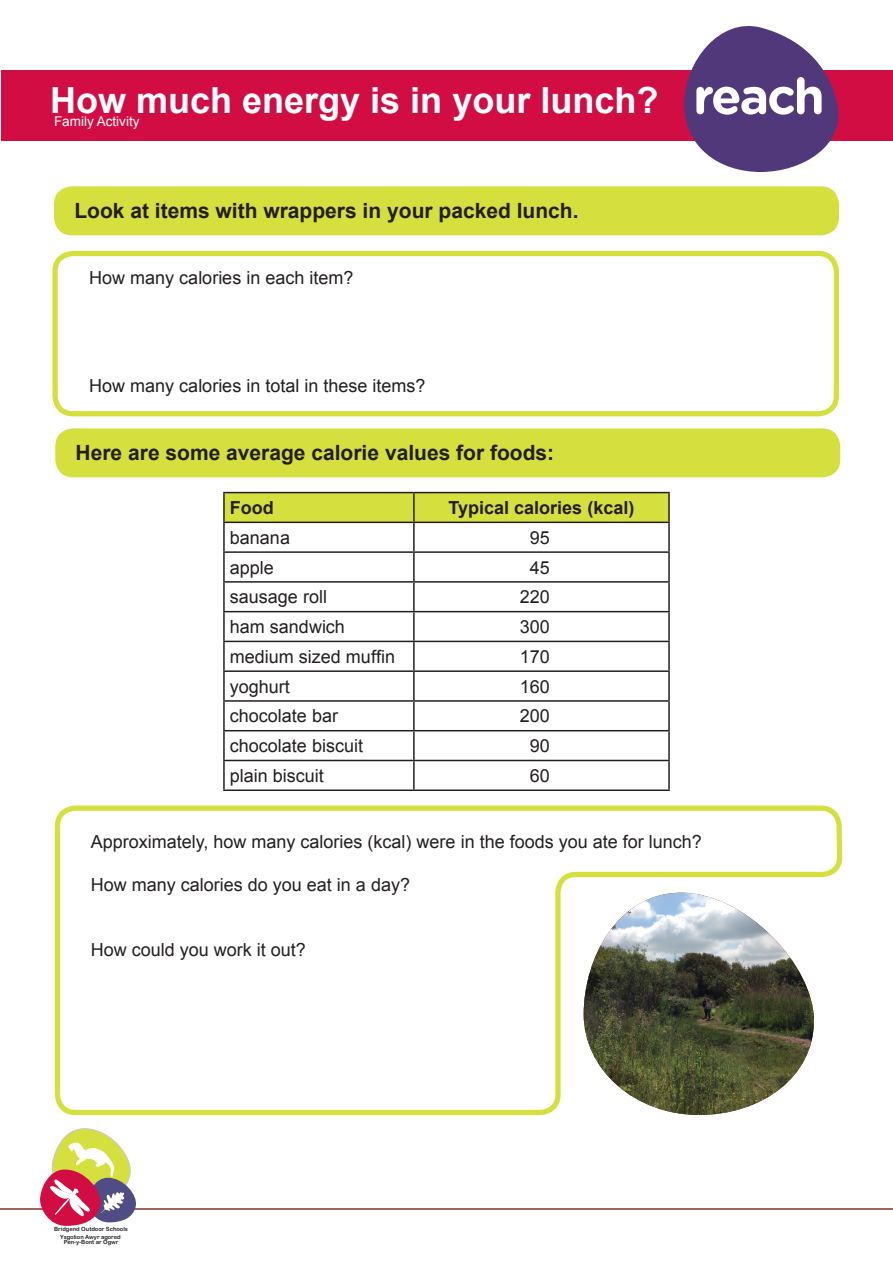
<style>
.page{position:relative;width:893px;height:1263px;background:#fff}
.page>*{position:absolute;margin:0;border:0;box-sizing:border-box;transform-origin:0 0}
.t1{font:700 36px "Arial";color:#fff}
.t2{font:700 21px "Arial";color:#231f20}
.t3{font:18px "Arial";color:#231f20}
.t4{font:700 18px "Arial";color:#231f20}
.t5{font:13.5px "Arial";color:#fff}
.t6{font:5.7px/7.8px "Arial Rounded MT Bold";color:#231f20;text-align:center}
</style>
<div class="page">
<div style="left:1px;top:70px;width:891px;height:71px;background:#d20d44"></div>
<svg style="left:684px;top:26px;width:154px;height:146px"></svg>
<hr style="left:0;top:1208px;width:893px;height:2px;background:#7c351e">
<svg style="left:40px;top:1129px;width:96px;height:97px"></svg>
<svg style="left:54px;top:805px;width:789px;height:311px"></svg>
<div style="left:52px;top:251px;width:787px;height:165px;border:5px solid #d5df3e;border-radius:18px"></div>
<div style="left:54px;top:186px;width:785px;height:49px;background:#d5df3e;border-radius:18px"></div>
<img style="left:584px;top:893px;width:230px;height:222px">
<div style="left:55px;top:428px;width:785px;height:49px;background:#d5df3e;border-radius:18px"></div>
<div style="left:225px;top:493px;width:443px;height:29px;background:#d5df3e"></div>
<hr style="left:223px;top:492px;width:191px;height:1px;background:#231f20">
<hr style="left:223px;top:493px;width:2px;height:29px;background:#231f20">
<hr style="left:414px;top:492px;width:256px;height:1px;background:#231f20">
<hr style="left:413px;top:493px;width:2px;height:29px;background:#231f20">
<hr style="left:668px;top:493px;width:2px;height:29px;background:#231f20">
<hr style="left:223px;top:522px;width:191px;height:1px;background:#231f20">
<hr style="left:223px;top:523px;width:2px;height:28px;background:#231f20">
<hr style="left:414px;top:522px;width:256px;height:1px;background:#231f20">
<hr style="left:413px;top:523px;width:2px;height:28px;background:#231f20">
<hr style="left:668px;top:523px;width:2px;height:28px;background:#231f20">
<hr style="left:223px;top:551px;width:191px;height:2px;background:#231f20">
<hr style="left:223px;top:553px;width:2px;height:28px;background:#231f20">
<hr style="left:414px;top:551px;width:256px;height:2px;background:#231f20">
<hr style="left:413px;top:553px;width:2px;height:28px;background:#231f20">
<hr style="left:668px;top:553px;width:2px;height:28px;background:#231f20">
<hr style="left:223px;top:581px;width:191px;height:2px;background:#231f20">
<hr style="left:223px;top:583px;width:2px;height:28px;background:#231f20">
<hr style="left:414px;top:581px;width:256px;height:2px;background:#231f20">
<hr style="left:413px;top:583px;width:2px;height:28px;background:#231f20">
<hr style="left:668px;top:583px;width:2px;height:28px;background:#231f20">
<hr style="left:223px;top:611px;width:191px;height:1px;background:#231f20">
<hr style="left:223px;top:612px;width:2px;height:29px;background:#231f20">
<hr style="left:414px;top:611px;width:256px;height:1px;background:#231f20">
<hr style="left:413px;top:612px;width:2px;height:29px;background:#231f20">
<hr style="left:668px;top:612px;width:2px;height:29px;background:#231f20">
<hr style="left:223px;top:641px;width:191px;height:1px;background:#231f20">
<hr style="left:223px;top:642px;width:2px;height:28px;background:#231f20">
<hr style="left:414px;top:641px;width:256px;height:1px;background:#231f20">
<hr style="left:413px;top:642px;width:2px;height:28px;background:#231f20">
<hr style="left:668px;top:642px;width:2px;height:28px;background:#231f20">
<hr style="left:223px;top:670px;width:191px;height:2px;background:#231f20">
<hr style="left:223px;top:672px;width:2px;height:28px;background:#231f20">
<hr style="left:414px;top:670px;width:256px;height:2px;background:#231f20">
<hr style="left:413px;top:672px;width:2px;height:28px;background:#231f20">
<hr style="left:668px;top:672px;width:2px;height:28px;background:#231f20">
<hr style="left:223px;top:700px;width:191px;height:2px;background:#231f20">
<hr style="left:223px;top:702px;width:2px;height:28px;background:#231f20">
<hr style="left:414px;top:700px;width:256px;height:2px;background:#231f20">
<hr style="left:413px;top:702px;width:2px;height:28px;background:#231f20">
<hr style="left:668px;top:702px;width:2px;height:28px;background:#231f20">
<hr style="left:223px;top:730px;width:191px;height:1px;background:#231f20">
<hr style="left:223px;top:731px;width:2px;height:29px;background:#231f20">
<hr style="left:414px;top:730px;width:256px;height:1px;background:#231f20">
<hr style="left:413px;top:731px;width:2px;height:29px;background:#231f20">
<hr style="left:668px;top:731px;width:2px;height:29px;background:#231f20">
<hr style="left:223px;top:760px;width:191px;height:1px;background:#231f20">
<hr style="left:223px;top:761px;width:2px;height:28px;background:#231f20">
<hr style="left:414px;top:760px;width:256px;height:1px;background:#231f20">
<hr style="left:413px;top:761px;width:2px;height:28px;background:#231f20">
<hr style="left:668px;top:761px;width:2px;height:28px;background:#231f20">
<hr style="left:223px;top:789px;width:191px;height:2px;background:#231f20">
<hr style="left:414px;top:789px;width:256px;height:2px;background:#231f20">
<p class="t1" style="left:50px;top:77px;width:610px">How much energy is in your lunch?</p>
<p class="t5" style="left:54px;top:112px;width:87px">Family Activity</p>
<p class="t2" style="left:74px;top:196px;width:506px">Look at items with wrappers in your packed lunch.</p>
<p class="t3" style="left:89px;top:265px;width:266px">How many calories in each item?</p>
<p class="t3" style="left:89px;top:373px;width:338px">How many calories in total in these items?</p>
<p class="t2" style="left:76px;top:438px;width:480px">Here are some average calorie values for foods:</p>
<p class="t4" style="left:230px;top:496px;width:45px">Food</p>
<p class="t4" style="left:449px;top:496px;width:187px">Typical calories (kcal)</p>
<p class="t3" style="left:230px;top:526px;width:62px">banana</p>
<p class="t3" style="left:530px;top:526px;width:22px">95</p>
<p class="t3" style="left:230px;top:555px;width:46px">apple</p>
<p class="t3" style="left:530px;top:555px;width:22px">45</p>
<p class="t3" style="left:230px;top:585px;width:99px">sausage roll</p>
<p class="t3" style="left:520px;top:585px;width:32px">220</p>
<p class="t3" style="left:230px;top:615px;width:117px">ham sandwich</p>
<p class="t3" style="left:520px;top:615px;width:32px">300</p>
<p class="t3" style="left:230px;top:645px;width:167px">medium sized muffin</p>
<p class="t3" style="left:520px;top:645px;width:32px">170</p>
<p class="t3" style="left:230px;top:674px;width:62px">yoghurt</p>
<p class="t3" style="left:520px;top:674px;width:32px">160</p>
<p class="t3" style="left:230px;top:704px;width:110px">chocolate bar</p>
<p class="t3" style="left:520px;top:704px;width:32px">200</p>
<p class="t3" style="left:230px;top:734px;width:135px">chocolate biscuit</p>
<p class="t3" style="left:530px;top:734px;width:22px">90</p>
<p class="t3" style="left:230px;top:764px;width:96px">plain biscuit</p>
<p class="t3" style="left:530px;top:764px;width:22px">60</p>
<p class="t3" style="left:91px;top:829px;width:612px">Approximately, how many calories (kcal) were in the foods you ate for lunch?</p>
<p class="t3" style="left:91px;top:873px;width:321px">How many calories do you eat in a day?</p>
<p class="t3" style="left:91px;top:937px;width:217px">How could you work it out?</p>
<p class="t6" style="left:54px;top:1225px;width:75px">Bridgend Outdoor Schools<br>Ysgolion Awyr agored</p>
<p class="t6" style="left:64px;top:1238px;width:56px">Pen-y-Bont ar Ogwr</p>
</div>
